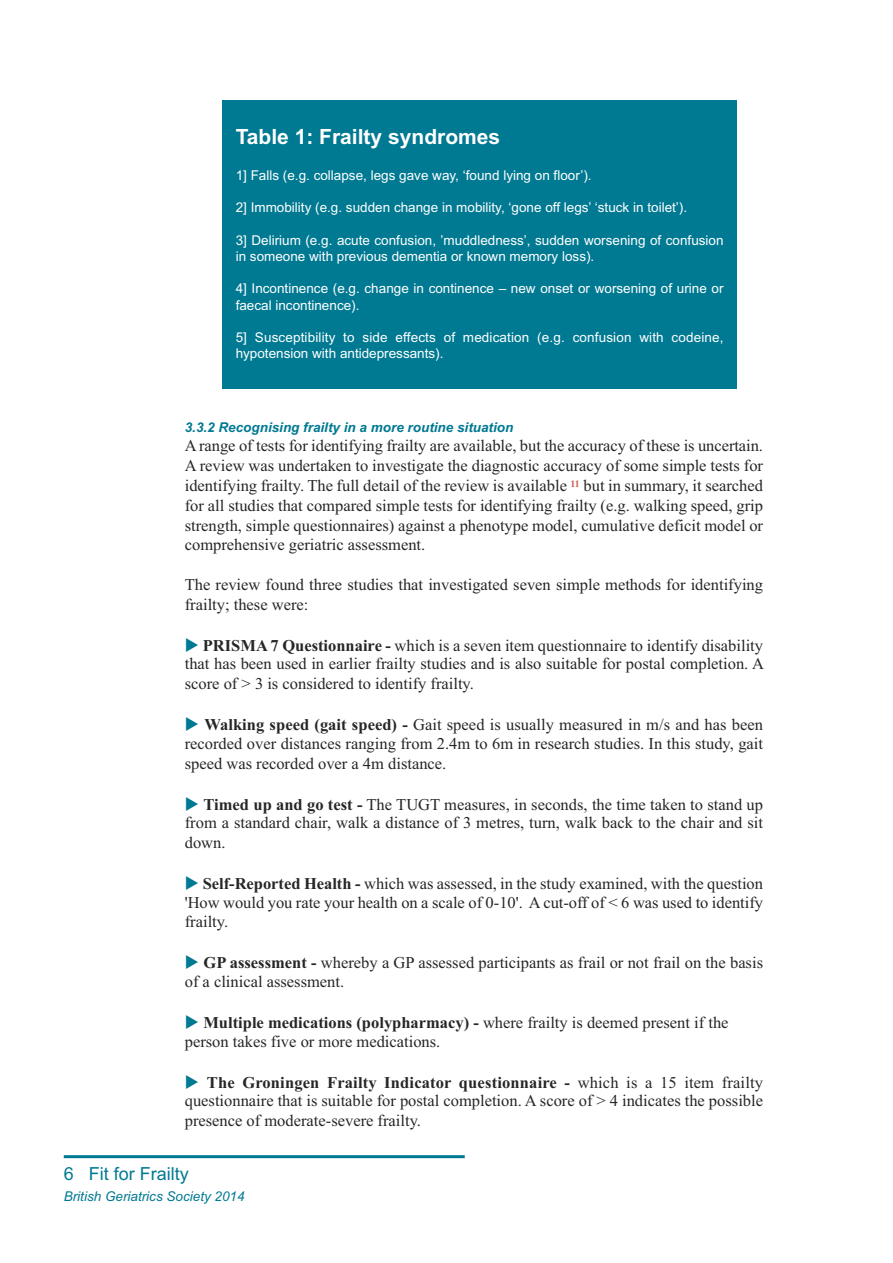
<style>
.page{position:relative;width:893px;height:1263px;background:#fff}
.page>*{position:absolute;margin:0;border:0;box-sizing:border-box;transform-origin:0 0}
.t1{font:700 21px "Arial";color:#fff}
.t2{font:18px "Arial";color:#007992}
.t3{font:16.5px/19.2px "Times New Roman";color:#272627;text-align:justify}
.t4{font:13.5px/16.2px "Arial";color:#fff}
.t5{font:italic 700 13.5px "Arial";color:#007992}
.t6{font:italic 13.5px "Arial";color:#007992}
.s1{color:#007992}
.s2{font-weight:700}
</style>
<div class="page">
<hr style="left:64px;top:1155px;width:401px;height:3px;background:#007992">
<div style="left:222px;top:101px;width:515px;height:288px;background:#007992"></div>
<p class="t1" style="left:236px;top:124px;width:266px">Table 1: Frailty syndromes</p>
<p class="t4" style="left:236px;top:167px;width:357px">1] Falls (e.g. collapse, legs gave way, ‘found lying on floor’).</p>
<p class="t4" style="left:236px;top:200px;width:453px">2] Immobility (e.g. sudden change in mobility, ‘gone off legs’ ‘stuck in toilet’).</p>
<p class="t4" style="left:236px;top:232px;width:489px">3] Delirium (e.g. acute confusion, ’muddledness’, sudden worsening of confusion in someone with previous dementia or known memory loss).</p>
<p class="t4" style="left:236px;top:281px;width:489px">4] Incontinence (e.g. change in continence – new onset or worsening of urine or faecal incontinence).</p>
<p class="t4" style="left:236px;top:329px;width:489px">5] Susceptibility to side effects of medication (e.g. confusion with codeine, hypotension with antidepressants).</p>
<p class="t5" style="left:185px;top:419px;width:330px">3.3.2 Recognising frailty in a more routine situation</p>
<p class="t3" style="left:185px;top:436px;width:580px;line-height:19.8px">A range of tests for identifying frailty are available, but the accuracy of these is uncertain.<br>A review was undertaken to investigate the diagnostic accuracy of some simple tests for identifying frailty. The full detail of the review is available <sup>11</sup> but in summary, it searched for all studies that compared simple tests for identifying frailty (e.g. walking speed, grip strength, simple questionnaires) against a phenotype model, cumulative deficit model or comprehensive geriatric assessment.</p>
<p class="t3" style="left:185px;top:574px;width:580px;line-height:19.8px">The review found three studies that investigated seven simple methods for identifying frailty; these were:</p>
<p class="t3" style="left:185px;top:635px;width:581px"><span class="s1">◆</span> <span class="s2">PRISMA 7 Questionnaire -</span> which is a seven item questionnaire to identify disability that has been used in earlier frailty studies and is also suitable for postal completion. A score of &gt; 3 is considered to identify frailty.</p>
<p class="t3" style="left:185px;top:715px;width:580px"><span class="s1">◆</span> <span class="s2">Walking speed (gait speed) -</span> Gait speed is usually measured in m/s and has been recorded over distances ranging from 2.4m to 6m in research studies. In this study, gait speed was recorded over a 4m distance.</p>
<p class="t3" style="left:185px;top:794px;width:580px"><span class="s1">◆</span> <span class="s2">Timed up and go test -</span> The TUGT measures, in seconds, the time taken to stand up from a standard chair, walk a distance of 3 metres, turn, walk back to the chair and sit down.</p>
<p class="t3" style="left:185px;top:874px;width:580px"><span class="s1">◆</span> <span class="s2">Self-Reported Health -</span> which was assessed, in the study examined, with the question 'How would you rate your health on a scale of 0-10'. A cut-off of &lt; 6 was used to identify frailty.</p>
<p class="t3" style="left:185px;top:953px;width:580px;line-height:18.8px"><span class="s1">◆</span> <span class="s2">GP assessment -</span> whereby a GP assessed participants as frail or not frail on the basis of a clinical assessment.</p>
<p class="t3" style="left:185px;top:1013px;width:545px;line-height:18.8px"><span class="s1">◆</span> <span class="s2">Multiple medications (polypharmacy) -</span> where frailty is deemed present if the person takes five or more medications.</p>
<p class="t3" style="left:185px;top:1072px;width:580px"><span class="s1">◆</span> <span class="s2">The Groningen Frailty Indicator questionnaire -</span> which is a 15 item frailty questionnaire that is suitable for postal completion. A score of &gt; 4 indicates the possible presence of moderate-severe frailty.</p>
<p class="t2" style="left:64px;top:1163px;width:127px">6 Fit for Frailty</p>
<p class="t6" style="left:64px;top:1188px;width:182px">British Geriatrics Society 2014</p>
</div>
